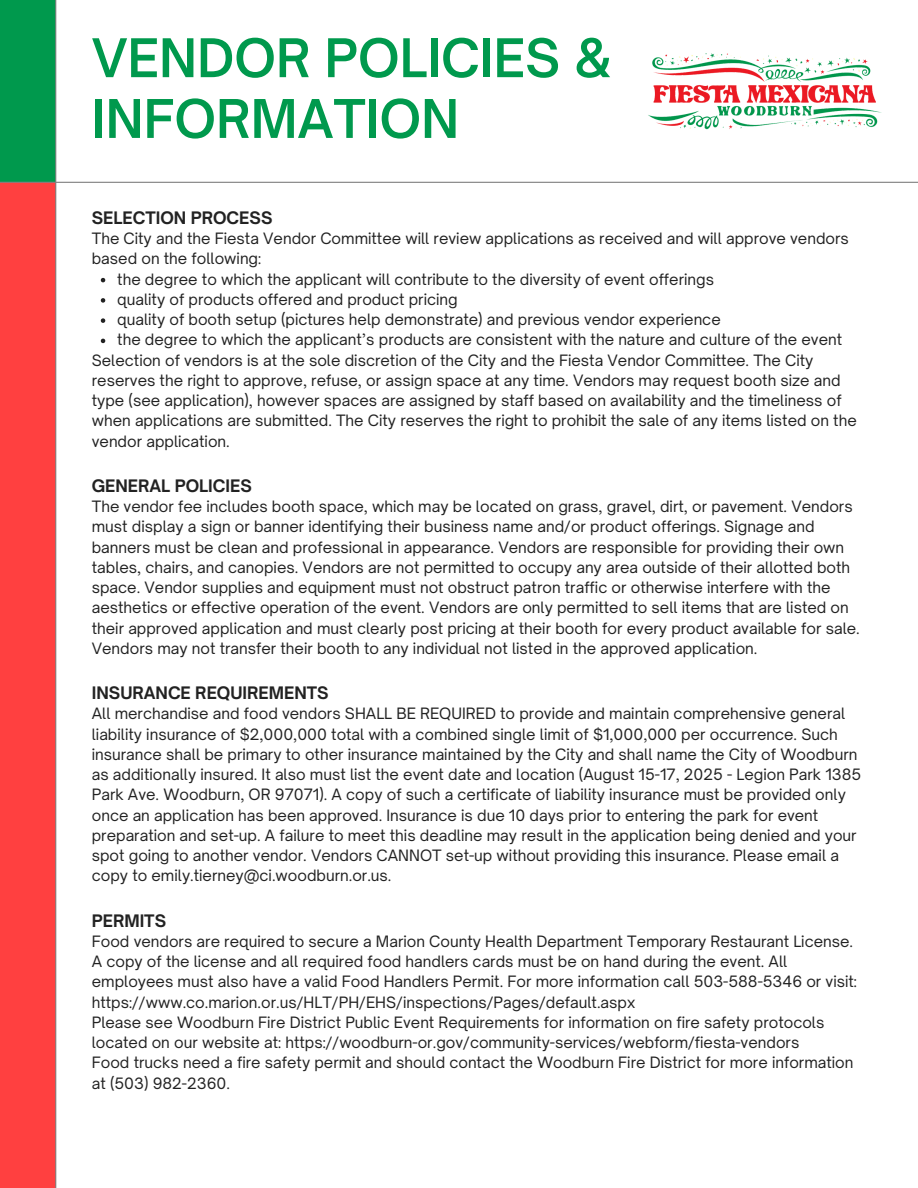
<style>
.page{position:relative;width:918px;height:1188px;background:#fff}
.page>*{position:absolute;margin:0;border:0;box-sizing:border-box;transform-origin:0 0}
.t1{font:600 51px/60.8px "Open Sauce One";color:#00994d}
.t2{font:700 16.5px "Open Sauce One";color:#222}
.t3{font:15px/20.2px "Open Sauce One";color:#222}
</style>
<div class="page">
<div style="left:0;top:0;width:56px;height:182px;background:#00994d"></div>
<div style="left:0;top:182px;width:56px;height:1006px;background:#ff4040"></div>
<hr style="left:55px;top:0;width:1px;height:1188px;background:#808080">
<hr style="left:0;top:182px;width:918px;height:1px;background:#808080">
<svg style="left:101px;top:278px;width:4px;height:4px"></svg>
<svg style="left:101px;top:298px;width:4px;height:5px"></svg>
<svg style="left:101px;top:318px;width:4px;height:5px"></svg>
<svg style="left:101px;top:339px;width:4px;height:4px"></svg>
<img style="left:648px;top:53px;width:234px;height:77px">
<p class="t1" style="left:92px;top:27px;width:522px">VENDOR POLICIES &amp;<br>INFORMATION</p>
<h1 class="t2" style="left:92px;top:207px;width:182px">SELECTION PROCESS</h1>
<p class="t3" style="left:92px;top:228px;width:759px">The City and the Fiesta Vendor Committee will review applications as received and will approve vendors based on the following:</p>
<p class="t3" style="left:117px;top:269px;width:598px">the degree to which the applicant will contribute to the diversity of event offerings</p>
<p class="t3" style="left:117px;top:289px;width:342px">quality of products offered and product pricing</p>
<p class="t3" style="left:117px;top:309px;width:605px">quality of booth setup (pictures help demonstrate) and previous vendor experience</p>
<p class="t3" style="left:117px;top:330px;width:726px">the degree to which the applicant’s products are consistent with the nature and culture of the event</p>
<p class="t3" style="left:92px;top:350px;width:766px">Selection of vendors is at the sole discretion of the City and the Fiesta Vendor Committee. The City reserves the right to approve, refuse, or assign space at any time. Vendors may request booth size and type (see application), however spaces are assigned by staff based on availability and the timeliness of when applications are submitted. The City reserves the right to prohibit the sale of any items listed on the vendor application.</p>
<p class="t2" style="left:92px;top:475px;width:162px">GENERAL POLICIES</p>
<p class="t3" style="left:92px;top:496px;width:770px">The vendor fee includes booth space, which may be located on grass, gravel, dirt, or pavement. Vendors must display a sign or banner identifying their business name and/or product offerings. Signage and banners must be clean and professional in appearance. Vendors are responsible for providing their own tables, chairs, and canopies. Vendors are not permitted to occupy any area outside of their allotted both space. Vendor supplies and equipment must not obstruct patron traffic or otherwise interfere with the aesthetics or effective operation of the event. Vendors are only permitted to sell items that are listed on their approved application and must clearly post pricing at their booth for every product available for sale.<br>Vendors may not transfer their booth to any individual not listed in the approved application.</p>
<p class="t2" style="left:92px;top:683px;width:238px">INSURANCE REQUIREMENTS</p>
<p class="t3" style="left:92px;top:703px;width:771px">All merchandise and food vendors SHALL BE REQUIRED to provide and maintain comprehensive general liability insurance of $2,000,000 total with a combined single limit of $1,000,000 per occurrence. Such insurance shall be primary to other insurance maintained by the City and shall name the City of Woodburn as additionally insured. It also must list the event date and location (August 15-17, 2025 - Legion Park 1385<br>Park Ave. Woodburn, OR 97071). A copy of such a certificate of liability insurance must be provided only once an application has been approved. Insurance is due 10 days prior to entering the park for event preparation and set-up. A failure to meet this deadline may result in the application being denied and your spot going to another vendor. Vendors CANNOT set-up without providing this insurance. Please email a copy to emily.tierney@ci.woodburn.or.us.</p>
<p class="t2" style="left:92px;top:910px;width:76px">PERMITS</p>
<p class="t3" style="left:92px;top:931px;width:767px">Food vendors are required to secure a Marion County Health Department Temporary Restaurant License.<br>A copy of the license and all required food handlers cards must be on hand during the event. All employees must also have a valid Food Handlers Permit. For more information call 503-588-5346 or visit: https://www.co.marion.or.us/HLT/PH/EHS/inspections/Pages/default.aspx</p>
<p class="t3" style="left:92px;top:1012px;width:734px">Please see Woodburn Fire District Public Event Requirements for information on fire safety protocols located on our website at: https://woodburn-or.gov/community-services/webform/fiesta-vendors</p>
<p class="t3" style="left:92px;top:1052px;width:763px">Food trucks need a fire safety permit and should contact the Woodburn Fire District for more information at (503) 982-2360.</p>
</div>
